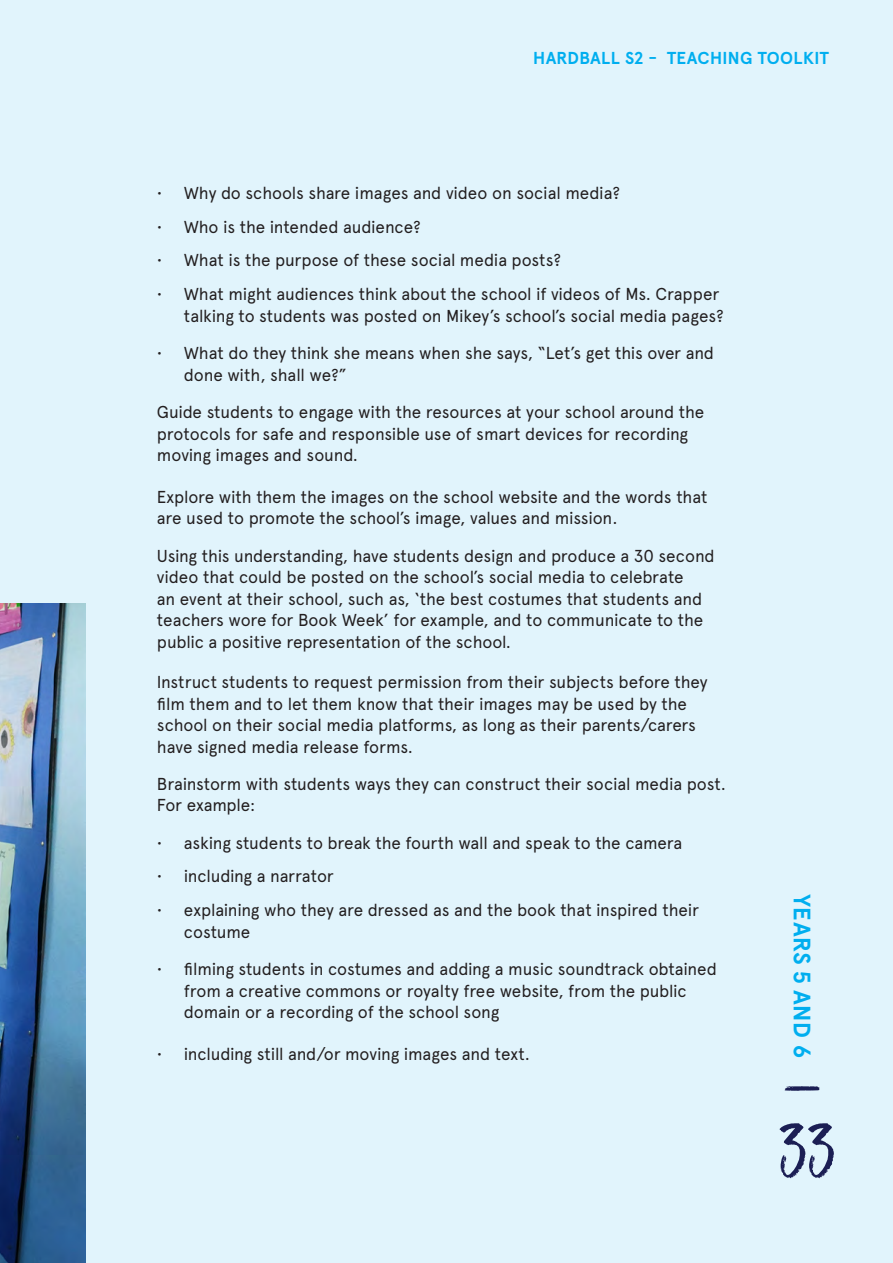
<style>
.page{position:relative;width:893px;height:1263px;background:#e1f4fc}
.page>*{position:absolute;margin:0;border:0;box-sizing:border-box;transform-origin:0 0}
.t1{font:79.95px "Midnight Chalker";color:#1b1e54}
.t2{font:51.9px "Midnight Chalker";color:#1b1e54}
.t3{font:700 23.7px "Apercu Pro";letter-spacing:.01em;color:#00aeef}
.Body{font:17.25px/21.6px "Apercu";letter-spacing:-.01em;color:#231f20}
.t4{font:700 17.25px "Apercu Pro";letter-spacing:.02em;color:#00aeef}
</style>
<div class="page">
<img style="left:0;top:604px;width:85px;height:659px">
<p class="t4" style="left:533px;top:44px;width:297px">HARDBALL S2 - TEACHING TOOLKIT</p>
<p class="Body" style="left:157px;top:182px;width:465px">• Why do schools share images and video on social media?</p>
<p class="Body" style="left:157px;top:216px;width:265px">• Who is the intended audience?</p>
<p class="Body" style="left:157px;top:249px;width:406px">• What is the purpose of these social media posts?</p>
<p class="Body" style="left:157px;top:283px;width:568px;text-align:right">• What might audiences think about the school if videos of Ms. Crapper talking to students was posted on Mikey’s school’s social media pages?</p>
<p class="Body" style="left:184px;top:342px;width:532px;text-indent:-27px">• What do they think she means when she says, “Let’s get this over and done with, shall we?”</p>
<p class="Body" style="left:157px;top:401px;width:549px">Guide students to engage with the resources at your school around the protocols for safe and responsible use of smart devices for recording moving images and sound.</p>
<p class="Body" style="left:157px;top:486px;width:552px">Explore with them the images on the school website and the words that are used to promote the school’s image, values and mission.</p>
<p class="Body" style="left:157px;top:545px;width:559px">Using this understanding, have students design and produce a 30 second video that could be posted on the school’s social media to celebrate<br>an event at their school, such as, ‘the best costumes that students and teachers wore for Book Week’ for example, and to communicate to the public a positive representation of the school.</p>
<p class="Body" style="left:157px;top:671px;width:552px">Instruct students to request permission from their subjects before they film them and to let them know that their images may be used by the school on their social media platforms, as long as their parents/carers have signed media release forms.</p>
<p class="Body" style="left:157px;top:772px;width:570px">Brainstorm with students ways they can construct their social media post.<br>For example:</p>
<p class="Body" style="left:157px;top:832px;width:527px">• asking students to break the fourth wall and speak to the camera</p>
<p class="Body" style="left:157px;top:865px;width:178px">• including a narrator</p>
<p class="Body" style="left:184px;top:899px;width:516px;text-indent:-27px">• explaining who they are dressed as and the book that inspired their costume</p>
<p class="Body" style="left:184px;top:958px;width:534px;text-indent:-27px">• filming students in costumes and adding a music soundtrack obtained from a creative commons or royalty free website, from the public domain or a recording of the school song</p>
<p class="Body" style="left:157px;top:1042px;width:374px">• including still and/or moving images and text.</p>
<p class="t3" style="left:821px;top:894px;width:165px;rotate:90deg">YEARS 5 AND 6</p>
<p class="t2" style="left:834px;top:1084px;width:9px;rotate:90deg">I</p>
<p class="t1" style="left:777px;top:1101px;width:60px">33</p>
</div>
